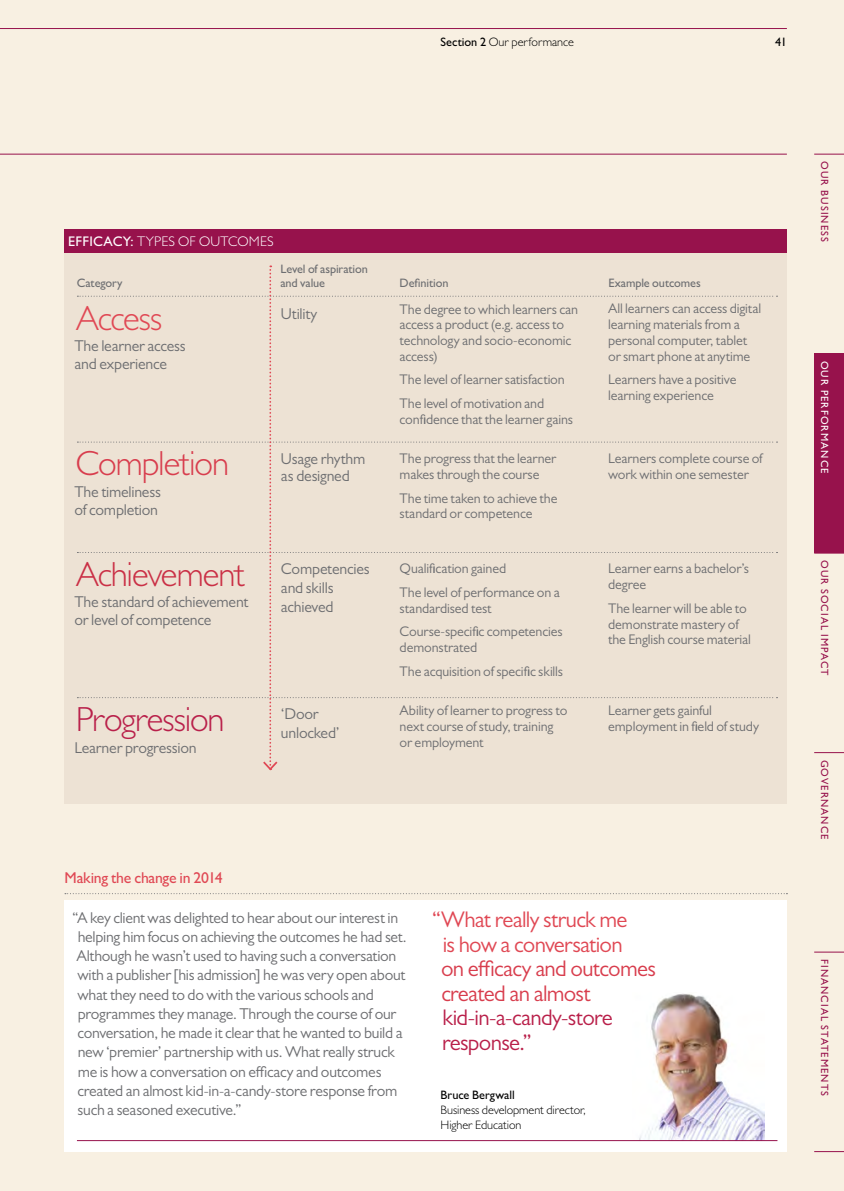
<style>
.page{position:relative;width:844px;height:1191px;background:#fff}
.page>*{position:absolute;margin:0;border:0;box-sizing:border-box;transform-origin:0 0}
.t1{font:300 35px "Gill Sans MT Pro";letter-spacing:-.035em;color:#ca2f45}
.t2{font:300 35px "Gill Sans MT Pro";letter-spacing:-.03em;color:#b9204a}
.t3{font:300 35px "Gill Sans MT Pro";letter-spacing:-.03em;color:#d83d4d}
.t4{font:300 35px "Gill Sans MT Pro";letter-spacing:-.04em;color:#e04854}
.t5{font:22.75px/24.5px "Gill Sans MT Pro";letter-spacing:-.03em;color:#e04854;text-align:center}
.t6{font:22.75px/24.5px "Gill Sans MT Pro";letter-spacing:-.03em;color:#d83d4d}
.t7{font:22.75px/24.5px "Gill Sans MT Pro";letter-spacing:-.03em;color:#b9204a}
.t8{font:15.75px/19.2px "Gill Sans MT Pro";letter-spacing:-.015em;color:#6d6e71}
.t9{font:500 15.75px "Gill Sans MT Pro";letter-spacing:-.02em;color:#e04854}
.t10{font:14px/15.8px "Gill Sans MT Pro";letter-spacing:-.01em;color:#6d6e71}
.t11{font:300 14px "Gill Sans MT Pro";color:#fff}
.t12{font:300 12.25px/14.9px "Gill Sans MT Pro";letter-spacing:-.005em;color:#000}
.t13{font:500 12.25px/14px "Gill Sans MT Pro";letter-spacing:-.01em;color:#6d6e71}
.t14{font:500 12.25px "Gill Sans MT Pro";color:#000}
.t15{font:500 10.5px "Gill Sans MT Pro";letter-spacing:.1em;color:#97124c}
.t16{font:500 10.5px "Gill Sans MT Pro";letter-spacing:.1em;color:#fff}
.s1{font-weight:500}
</style>
<div class="page">
<div style="left:0;top:0;width:843px;height:1191px;background:#f8f0e2"></div>
<div style="left:64px;top:251px;width:722px;height:553px;background:#ede2d4"></div>
<div style="left:64px;top:900px;width:722px;height:251px;background:#fff"></div>
<svg style="left:65px;top:893px;width:722px;height:1px"></svg>
<hr style="left:0;top:154px;width:786px;height:1px;background:#97124c">
<div style="left:64px;top:229px;width:722px;height:24px;background:#97124c"></div>
<svg style="left:77px;top:265px;width:700px;height:506px"></svg>
<img style="left:639px;top:993px;width:125px;height:147px">
<hr style="left:77px;top:1140px;width:700px;height:1px;background:#97124c">
<hr style="left:0;top:28px;width:786px;height:1px;background:#97124c">
<div style="left:814px;top:354px;width:29px;height:199px;background:#97124c"></div>
<svg style="left:814px;top:154px;width:29px;height:1px"></svg>
<svg style="left:814px;top:752px;width:29px;height:1px"></svg>
<svg style="left:814px;top:1151px;width:29px;height:1px"></svg>
<svg style="left:814px;top:353px;width:29px;height:1px"></svg>
<svg style="left:814px;top:553px;width:29px;height:1px"></svg>
<svg style="left:814px;top:951px;width:29px;height:1px"></svg>
<p class="t12" style="left:440px;top:34px;width:135px"><span class="s1">Section 2</span> Our performance</p>
<p class="t14" style="left:775px;top:34px;width:13px">41</p>
<p class="t11" style="left:68px;top:233px;width:134px"><span class="s1">Effi cacy:</span> Types of outcomes</p>
<p class="t13" style="left:77px;top:275px;width:47px">Category</p>
<h1 class="t4" style="left:76px;top:297px;width:88px">Access</h1>
<p class="t8" style="left:74px;top:337px;width:113px;line-height:17.5px">The learner access and experience</p>
<h1 class="t3" style="left:76px;top:442px;width:155px">Completion</h1>
<p class="t8" style="left:74px;top:483px;width:88px;line-height:17.5px">The timeliness of completion</p>
<h1 class="t1" style="left:76px;top:553px;width:171px">Achievement</h1>
<p class="t8" style="left:74px;top:593px;width:175px;line-height:17.5px">The standard of achievement or level of competence</p>
<h1 class="t2" style="left:76px;top:698px;width:150px">Progression</h1>
<p class="t8" style="left:74px;top:737px;width:124px">Learner progression</p>
<p class="t13" style="left:280px;top:262px;width:89px">Level of aspiration and value</p>
<p class="t8" style="left:281px;top:304px;width:38px">Utility</p>
<p class="t8" style="left:281px;top:449px;width:86px;line-height:17.5px">Usage rhythm as designed</p>
<p class="t13" style="left:399px;top:275px;width:50px">Definition</p>
<p class="t13" style="left:608px;top:275px;width:94px">Example outcomes</p>
<p class="t10" style="left:399px;top:301px;width:180px">The degree to which learners can access a product (e.g. access to technology and socio-economic access)</p>
<p class="t10" style="left:399px;top:368px;width:166px;line-height:23.6px">The level of learner satisfaction<br>The level of motivation and</p>
<p class="t10" style="left:399px;top:411px;width:175px">confidence that the learner gains</p>
<p class="t10" style="left:399px;top:450px;width:158px">The progress that the learner makes through the course</p>
<p class="t10" style="left:399px;top:490px;width:159px">The time taken to achieve the standard or competence</p>
<p class="t10" style="left:608px;top:301px;width:154px">All learners can access digital learning materials from a personal computer, tablet or smart phone at anytime</p>
<p class="t10" style="left:608px;top:372px;width:130px">Learners have a positive learning experience</p>
<p class="t10" style="left:608px;top:450px;width:156px">Learners complete course of work within one semester</p>
<p class="t8" style="left:281px;top:559px;width:90px">Competencies and skills achieved</p>
<p class="t8" style="left:281px;top:704px;width:60px">‘Door unlocked’</p>
<p class="t10" style="left:399px;top:557px;width:162px;line-height:23.6px">Qualification gained<br>The level of performance on a</p>
<p class="t10" style="left:399px;top:596px;width:164px;line-height:23.6px">standardised test<br>Course-specific competencies</p>
<p class="t10" style="left:399px;top:635px;width:165px;line-height:23.6px">demonstrated<br>The acquisition of specific skills</p>
<p class="t10" style="left:399px;top:702px;width:169px">Ability of learner to progress to next course of study, training or employment</p>
<p class="t10" style="left:608px;top:561px;width:142px">Learner earns a bachelor’s degree</p>
<p class="t10" style="left:608px;top:600px;width:144px">The learner will be able to demonstrate mastery of the English course material</p>
<p class="t10" style="left:608px;top:702px;width:152px">Learner gets gainful employment in field of study</p>
<p class="t9" style="left:64px;top:868px;width:160px">M aking the change in 2014</p>
<p class="t8" style="left:72px;top:907px;width:336px">“A key client was delighted to hear about our interest in helping him focus on achieving the outcomes he had set.<br>Although he wasn’t used to having such a conversation with a publisher [his admission] he was very open about what they need to do with the various schools and programmes they manage. Through the course of our conversation, he made it clear that he wanted to build a new ‘premier’ partnership with us. What really struck me is how a conversation on efficacy and outcomes created an almost kid-in-a-candy-store response from such a seasoned executive.”</p>
<h2 class="t5" style="left:432px;top:907px;width:197px">“What really struck me is how a conversation</h2>
<h2 class="t6" style="left:441px;top:956px;width:216px">on efficacy and outcomes created an almost</h2>
<h2 class="t7" style="left:442px;top:1005px;width:172px">kid-in-a-candy-store response.”</h2>
<p class="t14" style="left:440px;top:1088px;width:76px">Bruce Bergwall</p>
<p class="t12" style="left:440px;top:1102px;width:147px">Business development director,<br>Higher Education</p>
<p class="t15" style="left:830px;top:161px;width:82px;rotate:90deg">OUR BUSINESS</p>
<p class="t16" style="left:830px;top:361px;width:113px;rotate:90deg">Our perfor man ce</p>
<p class="t15" style="left:830px;top:560px;width:117px;rotate:90deg">Our Social impact</p>
<p class="t15" style="left:830px;top:759px;width:80px;rotate:90deg">GoverNaNce</p>
<p class="t15" style="left:830px;top:959px;width:137px;rotate:90deg">Fin an cial statements</p>
</div>
